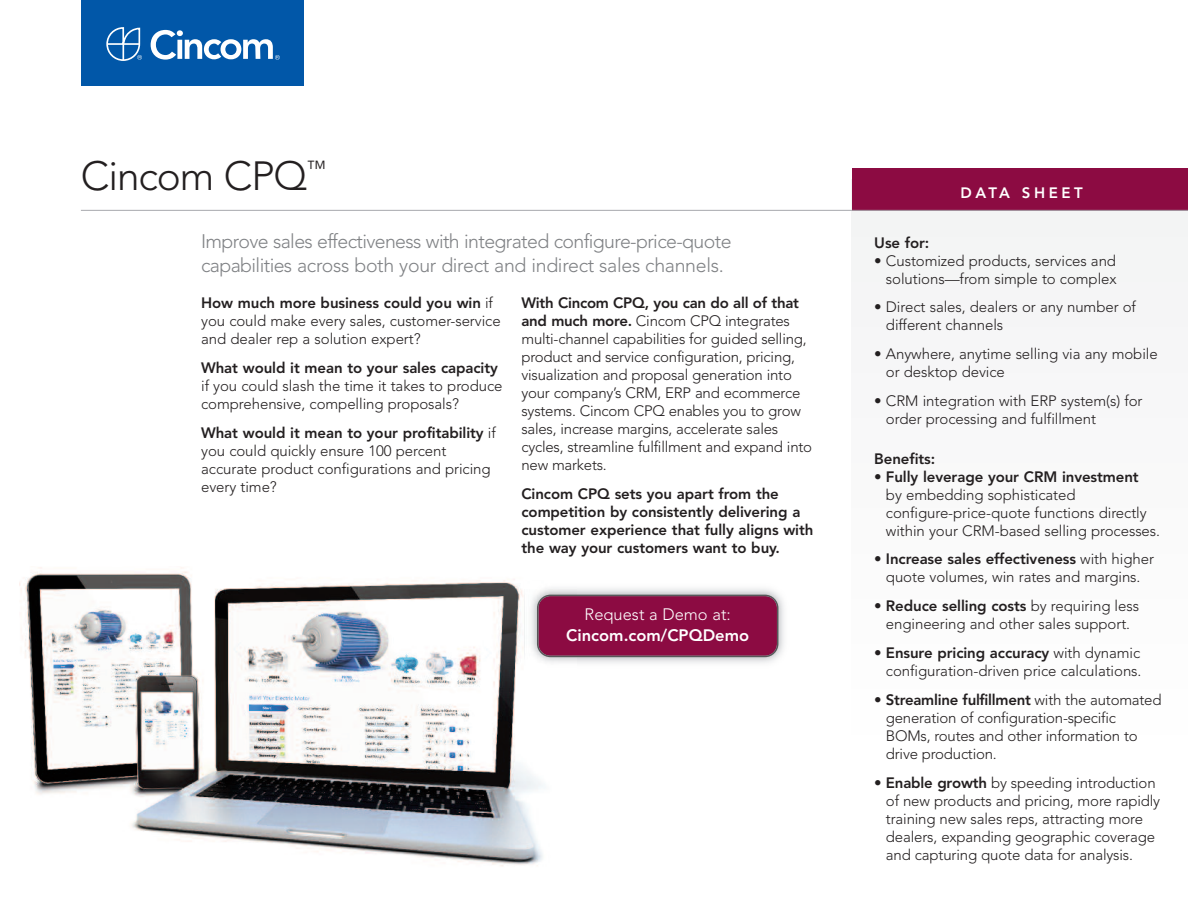
<style>
.page{position:relative;width:1188px;height:918px;background:#fff}
.page>*{position:absolute;margin:0;border:0;box-sizing:border-box;transform-origin:0 0}
.t1{font:300 40.5px "Avenir LT";letter-spacing:-.025em;color:#231f20}
.t2{font:300 19.5px/24px "Avenir LT";letter-spacing:-.03em;color:#808285}
.t3{font:800 16.5px "Avenir";color:#fff}
.t4{font:300 16.5px "Avenir";color:#fff}
.t5{font:300 15px/18px "Avenir LT";letter-spacing:-.005em;color:#231f20}
.t6{font:800 15px/18px "Avenir LT";letter-spacing:-.005em;color:#231f20}
.t7{font:800 15px "Avenir";letter-spacing:-.005em;color:#231f20}
.t8{font:800 15px "Avenir";letter-spacing:.235em;color:#fff}
.s1{font-weight:800}
</style>
<div class="page">
<div style="left:852px;top:179px;width:336px;height:574px;background:#f9f9f9"></div>
<div style="left:852px;top:168px;width:336px;height:43px;background:#8c0b42"></div>
<div style="left:81px;top:0;width:223px;height:86px;background:#0157a8"></div>
<svg style="left:151px;top:30px;width:129px;height:30px"></svg>
<svg style="left:106px;top:27px;width:36px;height:34px"></svg>
<hr style="left:81px;top:210px;width:1107px;height:1px;background:#a8a9ad">
<img style="left:21px;top:567px;width:523px;height:300px">
<img style="left:524px;top:582px;width:260px;height:88px">
<svg style="left:537px;top:595px;width:241px;height:62px"></svg>
<h1 class="t1" style="left:81px;top:160px;width:247px">Cincom CPQ<sup>™</sup></h1>
<h2 class="t2" style="left:201px;top:231px;width:532px">Improve sales effectiveness with integrated configure-price-quote capabilities across both your direct and indirect sales channels.</h2>
<p class="t5" style="left:201px;top:295px;width:301px"><span class="s1">How much more business could you win</span> if you could make every sales, customer-service and dealer rep a solution expert?</p>
<p class="t6" style="left:201px;top:360px;width:298px">What would it mean to your sales capacity</p>
<p class="t5" style="left:201px;top:378px;width:303px">if you could slash the time it takes to produce comprehensive, compelling proposals?</p>
<p class="t5" style="left:201px;top:425px;width:296px"><span class="s1">What would it mean to your profitability</span> if you could quickly ensure 100 percent accurate product configurations and pricing every time?</p>
<p class="t5" style="left:521px;top:295px;width:292px"><span class="s1">With Cincom CPQ, you can do all of that and much more.</span> Cincom CPQ integrates multi-channel capabilities for guided selling, product and service configuration, pricing, visualization and proposal generation into your company’s CRM, ERP and ecommerce systems. Cincom CPQ enables you to grow sales, increase margins, accelerate sales cycles, streamline fulfillment and expand into new markets.</p>
<p class="t6" style="left:521px;top:486px;width:293px">Cincom CPQ sets you apart from the competition by consistently delivering a customer experience that fully aligns with the way your customers want to buy.</p>
<p class="t4" style="left:585px;top:605px;width:148px">Request a Demo at:</p>
<p class="t3" style="left:566px;top:623px;width:184px">Cincom.com/CPQDemo</p>
<p class="t8" style="left:960px;top:181px;width:124px">DATA SHEET</p>
<p class="t7" style="left:874px;top:231px;width:57px">Use for:</p>
<p class="t5" style="left:874px;top:253px;width:244px;text-align:right">• Customized products, services and solutions—from simple to complex</p>
<p class="t5" style="left:886px;top:299px;width:252px;text-indent:-12px">• Direct sales, dealers or any number of different channels</p>
<p class="t5" style="left:886px;top:346px;width:273px;text-indent:-12px">• Anywhere, anytime selling via any mobile or desktop device</p>
<p class="t5" style="left:886px;top:393px;width:258px;text-indent:-12px">• CRM integration with ERP system(s) for order processing and fulfillment</p>
<p class="t7" style="left:874px;top:447px;width:62px">Benefits:</p>
<p class="t5" style="left:886px;top:469px;width:276px;text-indent:-12px">• <span class="s1">Fully leverage your CRM investment<br></span>by embedding sophisticated configure-price-quote functions directly within your CRM-based selling processes.</p>
<p class="t5" style="left:874px;top:551px;width:281px;text-align:center">• <span class="s1">Increase sales effectiveness</span> with higher quote volumes, win rates and margins.</p>
<p class="t5" style="left:874px;top:598px;width:266px;text-align:center">• <span class="s1">Reduce selling costs</span> by requiring less engineering and other sales support.</p>
<p class="t5" style="left:874px;top:645px;width:269px;text-align:right">• <span class="s1">Ensure pricing accuracy</span> with dynamic configuration-driven price calculations.</p>
<p class="t5" style="left:886px;top:692px;width:277px;text-indent:-12px">• <span class="s1">Streamline fulfillment</span> with the automated generation of configuration-specific BOMs, routes and other information to drive production.</p>
<p class="t5" style="left:886px;top:775px;width:276px;text-indent:-12px">• <span class="s1">Enable growth</span> by speeding introduction of new products and pricing, more rapidly training new sales reps, attracting more dealers, expanding geographic coverage and capturing quote data for analysis.</p>
</div>
